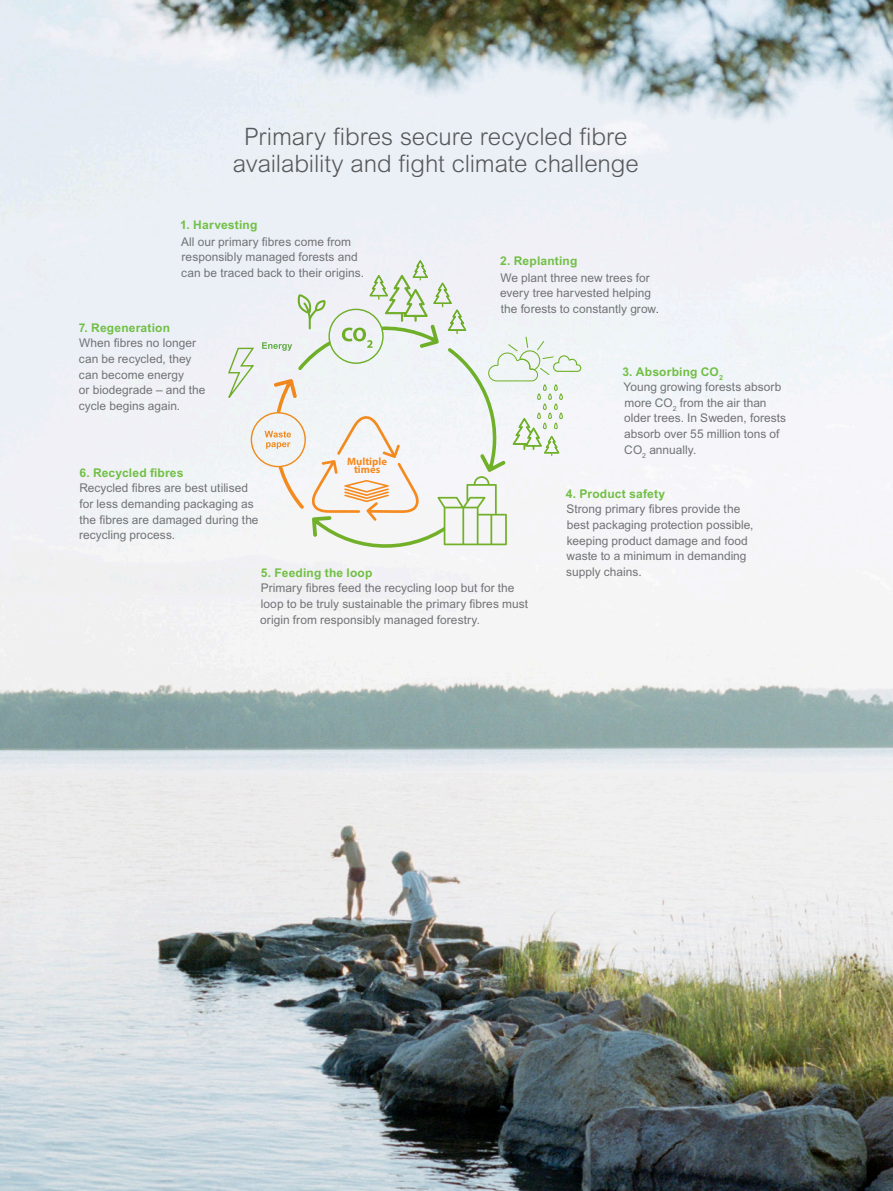
<style>
.page{position:relative;width:893px;height:1191px;background:#fff}
.page>*{position:absolute;margin:0;border:0;box-sizing:border-box;transform-origin:0 0}
.t1{font:300 24px/27px "Arial MT Std";letter-spacing:-.005em;color:#57585a;text-align:center}
.t2{font:12px/15.8px "Arial MT Std";letter-spacing:.005em;color:#717275}
.Ingress{font:700 12px "Arial MT Std";letter-spacing:.015em;color:#71bf44}
.t3{font:700 10.65px/8.6px "Myriad Pro";color:#ff9020;text-align:center}
.t4{font:700 9px "Arial MT Std";color:#57585a}
.s1{color:#4b4c4d}
</style>
<div class="page">
<img style="left:0;top:0;width:893px;height:1191px">
<svg style="left:251px;top:413px;width:54px;height:53px"></svg>
<svg style="left:227px;top:346px;width:29px;height:56px"></svg>
<svg style="left:262px;top:260px;width:320px;height:294px"></svg>
<p class="t1" style="left:233px;top:123px;width:407px">Primary fibres secure recycled fibre availability and fight climate challenge</p>
<p class="Ingress" style="left:180px;top:218px;width:79px">1. Harvesting</p>
<p class="t2" style="left:181px;top:233px;width:184px">All our primary fibres come from responsibly managed forests and can be traced back to their origins.</p>
<p class="Ingress" style="left:79px;top:321px;width:93px">7. Regeneration</p>
<p class="t2" style="left:79px;top:335px;width:128px">When fibres no longer can be recycled, they can become energy<br>or biodegrade – and the cycle begins again.</p>
<p class="Ingress" style="left:79px;top:466px;width:105px">6. Recycled fibres</p>
<p class="t2" style="left:79px;top:480px;width:181px">Recycled fibres are best utilised for less demanding packaging as the fibres are damaged during the recycling process.</p>
<p class="t3" style="left:347px;top:456px;width:41px">Multiple times</p>
<p class="Ingress" style="left:261px;top:566px;width:113px">5. Feeding the loop</p>
<p class="Ingress" style="left:500px;top:254px;width:79px">2. Replanting</p>
<p class="t2" style="left:500px;top:269px;width:160px">We plant three new trees for every tree harvested helping the forests to constantly grow<span class="s1">.</span></p>
<p class="Ingress" style="left:622px;top:365px;width:102px">3. Absorbing CO<sub>2</sub></p>
<p class="t2" style="left:623px;top:378px;width:164px">Young growing forests absorb more CO<sub>2</sub> from the air than older trees. In Sweden, forests absorb over 55 million tons of<br>CO<sub>2</sub> annually.</p>
<p class="Ingress" style="left:566px;top:487px;width:101px">4. Product safety</p>
<p class="t2" style="left:566px;top:501px;width:189px">Strong primary fibres provide the best packaging protection possible, keeping product damage and food waste to a minimum in demanding supply chains.</p>
<p class="t2" style="left:260px;top:580px;width:269px">Primary fibres feed the recycling loop but for the loop to be truly sustainable the primary fibres must origin from responsibly managed forestry.</p>
<p class="t4" style="left:849px;top:1149px;width:11px">11</p>
</div>
